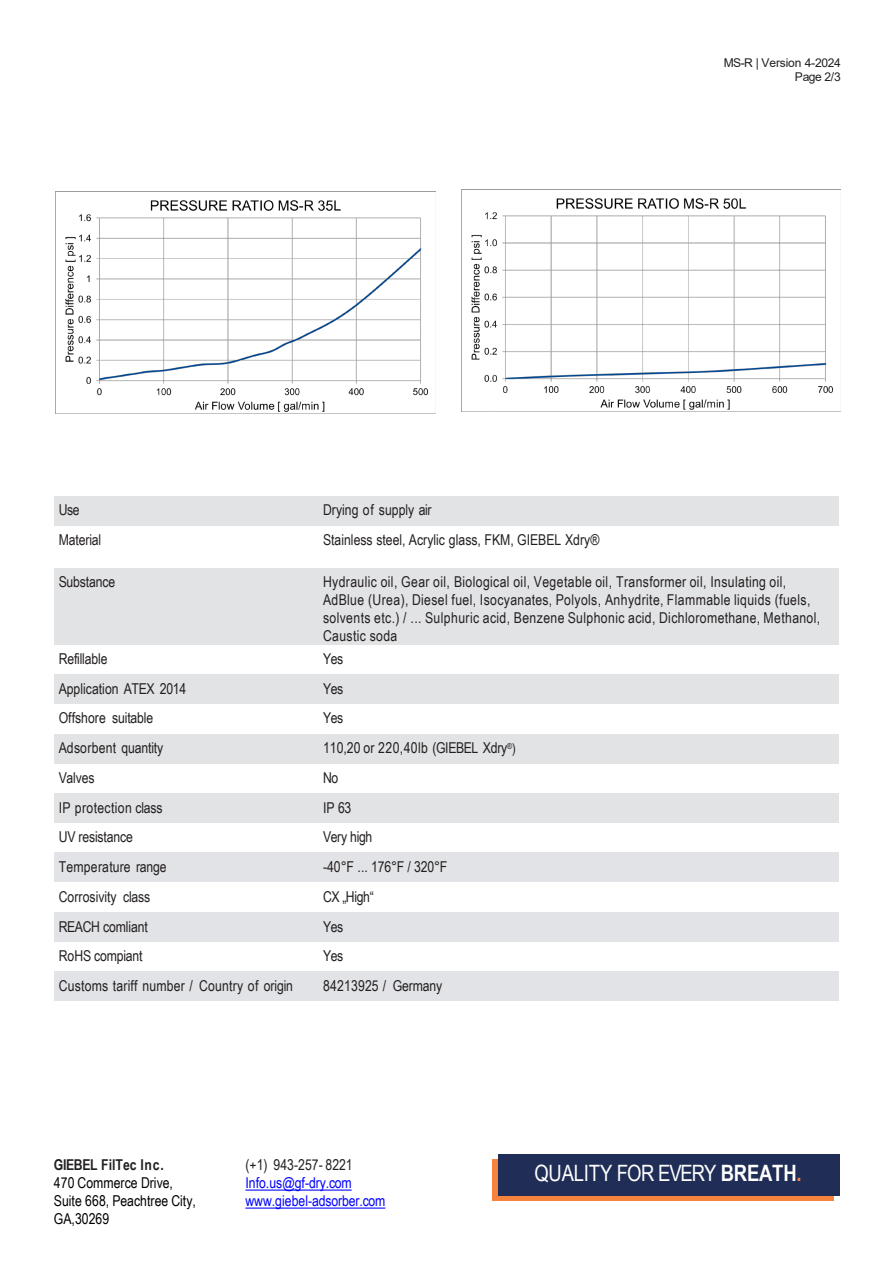
<style>
.page{position:relative;width:893px;height:1264px;background:#fff}
.page>*{position:absolute;margin:0;border:0;box-sizing:border-box;transform-origin:0 0}
.t1{font:22.5px "Arial Narrow";letter-spacing:-.02em;color:#fff}
.t2{font:15px/18px "Arial Narrow";letter-spacing:.015em;color:#231f20}
.t3{font:15px/18px "Arial Narrow";color:#000}
.t4{font:15px "Arial Narrow";letter-spacing:-.01em;color:#231f20}
.t5{font:15px/18px "Arial Narrow";letter-spacing:-.01em;color:#00f}
.t6{font:15px "Arial Narrow";letter-spacing:-.015em;color:#231f20}
.t7{font:15px "Arial Narrow";letter-spacing:-.005em;color:#231f20}
.t8{font:700 15px "Arial Narrow";color:#231f20}
.t9{font:15px "Arial Narrow";letter-spacing:-.02em;color:#231f20}
.t10{font:12px "Arial";letter-spacing:-.025em;color:#231f20}
.s1{font-size:13.5px}
.s2{font-weight:700}
.s3{font-weight:700;color:#f5833e}
</style>
<div class="page">
<div style="left:492px;top:1158px;width:342px;height:41px;background:linear-gradient(to right,#f5833e,#f5833e)"></div>
<div style="left:497px;top:1153px;width:342px;height:42px;background:#202d56"></div>
<div style="left:55px;top:495px;width:256px;height:30px;background:#e2e3e5"></div>
<div style="left:311px;top:495px;width:527px;height:30px;background:#e2e3e5"></div>
<div style="left:55px;top:567px;width:256px;height:77px;background:#e2e3e5"></div>
<div style="left:311px;top:567px;width:527px;height:77px;background:#e2e3e5"></div>
<div style="left:55px;top:674px;width:256px;height:29px;background:#e2e3e5"></div>
<div style="left:311px;top:674px;width:527px;height:29px;background:#e2e3e5"></div>
<div style="left:55px;top:733px;width:256px;height:30px;background:#e2e3e5"></div>
<div style="left:311px;top:733px;width:527px;height:30px;background:#e2e3e5"></div>
<div style="left:55px;top:793px;width:256px;height:29px;background:#e2e3e5"></div>
<div style="left:311px;top:793px;width:527px;height:29px;background:#e2e3e5"></div>
<div style="left:55px;top:852px;width:256px;height:30px;background:#e2e3e7"></div>
<div style="left:311px;top:852px;width:527px;height:30px;background:#e2e3e7"></div>
<div style="left:55px;top:911px;width:256px;height:30px;background:#e2e3e7"></div>
<div style="left:311px;top:911px;width:527px;height:30px;background:#e2e3e7"></div>
<div style="left:55px;top:971px;width:256px;height:29px;background:#e2e3e7"></div>
<div style="left:311px;top:971px;width:527px;height:29px;background:#e2e3e7"></div>
<svg style="left:245px;top:1189px;width:106px;height:1px"></svg>
<svg style="left:245px;top:1207px;width:140px;height:1px"></svg>
<img style="left:56px;top:191px;width:379px;height:221px">
<img style="left:461px;top:189px;width:379px;height:223px">
<p class="t10" style="left:723px;top:54px;width:118px">MS-R | Version 4-2024</p>
<p class="t10" style="left:794px;top:68px;width:47px">Page 2/3</p>
<p class="t2" style="left:59px;top:500px;width:23px">Use</p>
<p class="t2" style="left:323px;top:500px;width:110px">Drying of supply air</p>
<p class="t4" style="left:59px;top:528px;width:44px">Material</p>
<p class="t2" style="left:323px;top:530px;width:278px">Stainless steel, Acrylic glass, FKM, GIEBEL Xdry®</p>
<p class="t4" style="left:59px;top:571px;width:58px">Substance</p>
<p class="t2" style="left:323px;top:572px;width:498px">Hydraulic oil, Gear oil, Biological oil, Vegetable oil, Transformer oil, Insulating oil, AdBlue (Urea), Diesel fuel, Isocyanates, Polyols, Anhydrite, Flammable liquids (fuels, solvents etc.) / ... Sulphuric acid, Benzene Sulphonic acid, Dichloromethane, Methanol, Caustic soda</p>
<p class="t6" style="left:59px;top:647px;width:50px">Refillable</p>
<p class="t2" style="left:323px;top:649px;width:22px">Yes</p>
<p class="t2" style="left:59px;top:678px;width:129px">Application ATEX 2014</p>
<p class="t2" style="left:323px;top:678px;width:22px">Yes</p>
<p class="t7" style="left:59px;top:707px;width:96px">Offshore suitable</p>
<p class="t2" style="left:323px;top:708px;width:22px">Yes</p>
<p class="t2" style="left:59px;top:738px;width:106px">Adsorbent quantity</p>
<p class="t2" style="left:323px;top:738px;width:194px">110,20 or 220,40lb (GIEBEL Xdry<sup>®</sup><span class="s1">)</span></p>
<p class="t2" style="left:59px;top:768px;width:37px">Valves</p>
<p class="t2" style="left:323px;top:768px;width:17px">No</p>
<p class="t2" style="left:59px;top:797px;width:105px">IP protection class</p>
<p class="t2" style="left:323px;top:797px;width:30px">IP 63</p>
<p class="t4" style="left:59px;top:825px;width:76px">UV resistance</p>
<p class="t9" style="left:323px;top:825px;width:51px">Very high</p>
<p class="t2" style="left:59px;top:857px;width:109px">Temperature range</p>
<p class="t2" style="left:323px;top:857px;width:126px">-40°F ... 176°F / 320°F</p>
<p class="t2" style="left:59px;top:886px;width:93px">Corrosivity class</p>
<p class="t2" style="left:323px;top:886px;width:52px">CX „High“</p>
<p class="t6" style="left:59px;top:915px;width:90px">REACH comliant</p>
<p class="t2" style="left:323px;top:916px;width:22px">Yes</p>
<p class="t4" style="left:59px;top:944px;width:85px">RoHS compiant</p>
<p class="t2" style="left:323px;top:946px;width:22px">Yes</p>
<p class="t2" style="left:59px;top:975px;width:236px">Customs tariff number / Country of origin</p>
<p class="t2" style="left:323px;top:975px;width:121px">84213925 / Germany</p>
<p class="t8" style="left:54px;top:1152px;width:111px">GIEBEL FilTec Inc.</p>
<p class="t3" style="left:54px;top:1172px;width:143px">470 Commerce Drive,<br>Suite 668, Peachtree City,<br>GA,30269</p>
<p class="t2" style="left:245px;top:1154px;width:109px">(+1) 943-257- 8221</p>
<p class="t5" style="left:245px;top:1172px;width:142px">Info.us@gf-dry.com www.giebel-adsorber.com</p>
<h1 class="t1" style="left:534px;top:1156px;width:269px">QUALITY FOR EVERY <span class="s2">BREATH</span><span class="s3">.</span></h1>
</div>
